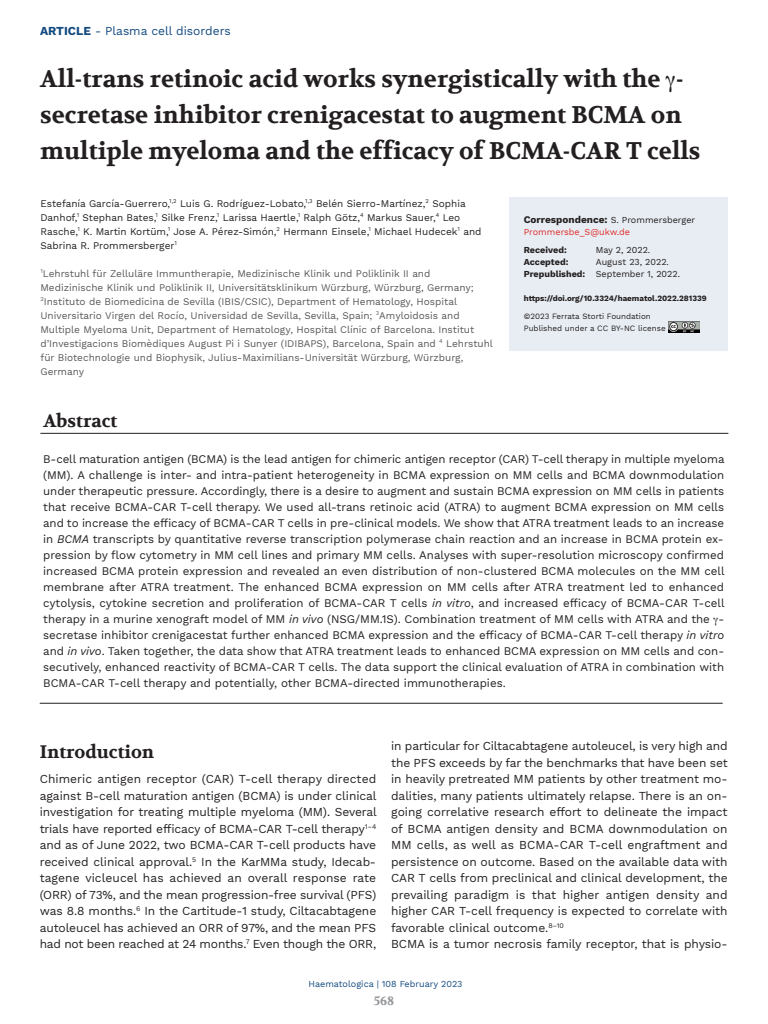
<style>
.page{position:relative;width:768px;height:1024px;background:#fff}
.page>*{position:absolute;margin:0;border:0;box-sizing:border-box;transform-origin:0 0}
.t1{font:700 24px/36px "Volkhov";color:#231f20}
.t2{font:700 18px "Volkhov";color:#231f20}
.t3{font:12px/16.5px "Work Sans";letter-spacing:-.005em;color:#231f20;text-align:justify}
.t4{font:12px "Work Sans";color:#134a80}
.t5{font:700 12px "Volkhov";color:#939598}
.t6{font:11.5px/16px "Work Sans";color:#231f20;text-align:justify}
.t7{font:10px/14px "Work Sans";color:#57585a}
.t8{font:10px/14px "Work Sans";color:#231f20}
.t9{font:9px "Work Sans";color:#231f20}
.t10{font:9px "Work Sans";color:#134a80}
.t11{font:9px "Work Sans";color:#e02b2b}
.t12{font:700 9px "Work Sans";color:#231f20}
.t13{font:8px "Work Sans";color:#231f20}
.t14{font:700 8px "Work Sans";color:#231f20}
.s1{font-weight:700}
.s2{font-style:italic}
.s3{font-weight:700;font-size:10px}
</style>
<div class="page">
<hr style="left:40px;top:433px;width:688px;height:1px;background:#231f20">
<hr style="left:40px;top:703px;width:683px;height:1px;background:#231f20">
<div style="left:509px;top:197px;width:219px;height:154px;background:#e7edf2"></div>
<img style="left:668px;top:321px;width:32px;height:11px">
<p class="t4" style="left:40px;top:24px;width:192px"><span class="s1">ARTICLE</span> - Plasma cell disorders</p>
<p class="t1" style="left:40px;top:61px;width:662px">All-trans retinoic acid works synergistically with the - secretase inhibitor crenigacestat to augment BCMA on multiple myeloma and the efficacy of BCMA-CAR T cells</p>
<p class="t8" style="left:40px;top:196px;width:443px">Estefanía García-Guerrero,<sup>1,2</sup> Luis G. Rodríguez-Lobato,<sup>1,3</sup> Belén Sierro-Martínez,<sup>2</sup> Sophia Danhof,<sup>1</sup> Stephan Bates,<sup>1</sup> Silke Frenz,<sup>1</sup> Larissa Haertle,<sup>1</sup> Ralph Götz,<sup>4</sup> Markus Sauer,<sup>4</sup> Leo Rasche,<sup>1</sup> K. Martin Kortüm,<sup>1</sup> Jose A. Pérez-Simón,<sup>2</sup> Hermann Einsele,<sup>1</sup> Michael Hudecek<sup>1</sup> and Sabrina R. Prommersberger<sup>1</sup></p>
<p class="t7" style="left:40px;top:266px;width:454px"><sup>1</sup>Lehrstuhl für Zelluläre Immuntherapie, Medizinische Klinik und Poliklinik II and Medizinische Klinik und Poliklinik II, Universitätsklinikum Würzburg, Würzburg, Germany; <sup>2</sup>Instituto de Biomedicina de Sevilla (IBIS/CSIC), Department of Hematology, Hospital Universitario Virgen del Rocío, Universidad de Sevilla, Sevilla, Spain; <sup>3</sup>Amyloidosis and Multiple Myeloma Unit, Department of Hematology, Hospital Clínic of Barcelona. Institut d’Investigacions Biomèdiques August Pi i Sunyer (IDIBAPS), Barcelona, Spain and <sup>4</sup> Lehrstuhl für Biotechnologie und Biophysik, Julius-Maximilians-Universität Würzburg, Würzburg, Germany</p>
<p class="t2" style="left:43px;top:410px;width:75px">Abstract</p>
<p class="t6" style="left:43px;top:451px;width:683px">B-cell maturation antigen (BCMA) is the lead antigen for chimeric antigen receptor (CAR) T-cell therapy in multiple myeloma (MM). A challenge is inter- and intra-patient heterogeneity in BCMA expression on MM cells and BCMA downmodulation under therapeutic pressure. Accordingly, there is a desire to augment and sustain BCMA expression on MM cells in patients that receive BCMA-CAR T-cell therapy. We used all-trans retinoic acid (ATRA) to augment BCMA expression on MM cells and to increase the efficacy of BCMA-CAR T cells in pre-clinical models. We show that ATRA treatment leads to an increase in <span class="s2">BCMA</span> transcripts by quantitative reverse transcription polymerase chain reaction and an increase in BCMA protein ex&shy;pression by flow cytometry in MM cell lines and primary MM cells. Analyses with super-resolution microscopy confirmed increased BCMA protein expression and revealed an even distribution of non-clustered BCMA molecules on the MM cell membrane after ATRA treatment. The enhanced BCMA expression on MM cells after ATRA treatment led to enhanced cytolysis, cytokine secretion and proliferation of BCMA-CAR T cells <span class="s2">in vitro</span>, and increased efficacy of BCMA-CAR T-cell therapy in a murine xenograft model of MM <span class="s2">in vivo</span> (NSG/MM.1S). Combination treatment of MM cells with ATRA and the - secretase inhibitor crenigacestat further enhanced BCMA expression and the efficacy of BCMA-CAR T-cell therapy <span class="s2">in vitro </span>and <span class="s2">in vivo</span>. Taken together, the data show that ATRA treatment leads to enhanced BCMA expression on MM cells and con&shy;secutively, enhanced reactivity of BCMA-CAR T cells. The data support the clinical evaluation of ATRA in combination with BCMA-CAR T-cell therapy and potentially, other BCMA-directed immunotherapies.</p>
<p class="t9" style="left:524px;top:214px;width:173px"><span class="s3">Correspondence:</span> S. Prommersberger</p>
<p class="t11" style="left:524px;top:226px;width:108px">Prommersbe_S@ukw.de</p>
<p class="t12" style="left:524px;top:244px;width:44px">Received:</p>
<p class="t9" style="left:596px;top:244px;width:56px">May 2, 2022.</p>
<p class="t12" style="left:524px;top:256px;width:46px">Accepted:</p>
<p class="t9" style="left:596px;top:256px;width:75px">August 23, 2022.</p>
<p class="t9" style="left:524px;top:268px;width:158px"><span class="s1">Prepublished:</span> September 1, 2022.</p>
<p class="t14" style="left:524px;top:293px;width:185px">https://doi.org/10.3324/haematol.2022.281339</p>
<p class="t13" style="left:524px;top:311px;width:129px">©2023 Ferrata Storti Foundation</p>
<p class="t13" style="left:524px;top:323px;width:143px">Published under a CC BY-NC license</p>
<p class="t3" style="left:391px;top:738px;width:338px">in particular for Ciltacabtagene autoleucel, is very high and the PFS exceeds by far the benchmarks that have been set in heavily pretreated MM patients by other treatment mo&shy;dalities, many patients ultimately relapse. There is an on&shy;going correlative research effort to delineate the impact of BCMA antigen density and BCMA downmodulation on MM cells, as well as BCMA-CAR T-cell engraftment and persistence on outcome. Based on the available data with CAR T cells from preclinical and clinical development, the prevailing paradigm is that higher antigen density and higher CAR T-cell frequency is expected to correlate with favorable clinical outcome.<sup>8–10</sup></p>
<p class="t3" style="left:391px;top:936px;width:338px">BCMA is a tumor necrosis family receptor, that is physio-</p>
<p class="t10" style="left:308px;top:979px;width:156px">Haematologica | 108 February 2023</p>
<p class="t5" style="left:374px;top:993px;width:22px">568</p>
<p class="t2" style="left:40px;top:741px;width:116px">Introduction</p>
<p class="t3" style="left:40px;top:771px;width:339px">Chimeric antigen receptor (CAR) T-cell therapy directed against B-cell maturation antigen (BCMA) is under clinical investigation for treating multiple myeloma (MM). Several trials have reported efficacy of BCMA-CAR T-cell therapy<sup>1–4 </sup>and as of June 2022, two BCMA-CAR T-cell products have received clinical approval.<sup>5</sup> In the KarMMa study, Idecab&shy;tagene vicleucel has achieved an overall response rate (ORR) of 73%, and the mean progression-free survival (PFS) was 8.8 months.<sup>6</sup> In the Cartitude-1 study, Ciltacabtagene autoleucel has achieved an ORR of 97%, and the mean PFS had not been reached at 24 months.<sup>7</sup> Even though the ORR,</p>
</div>
